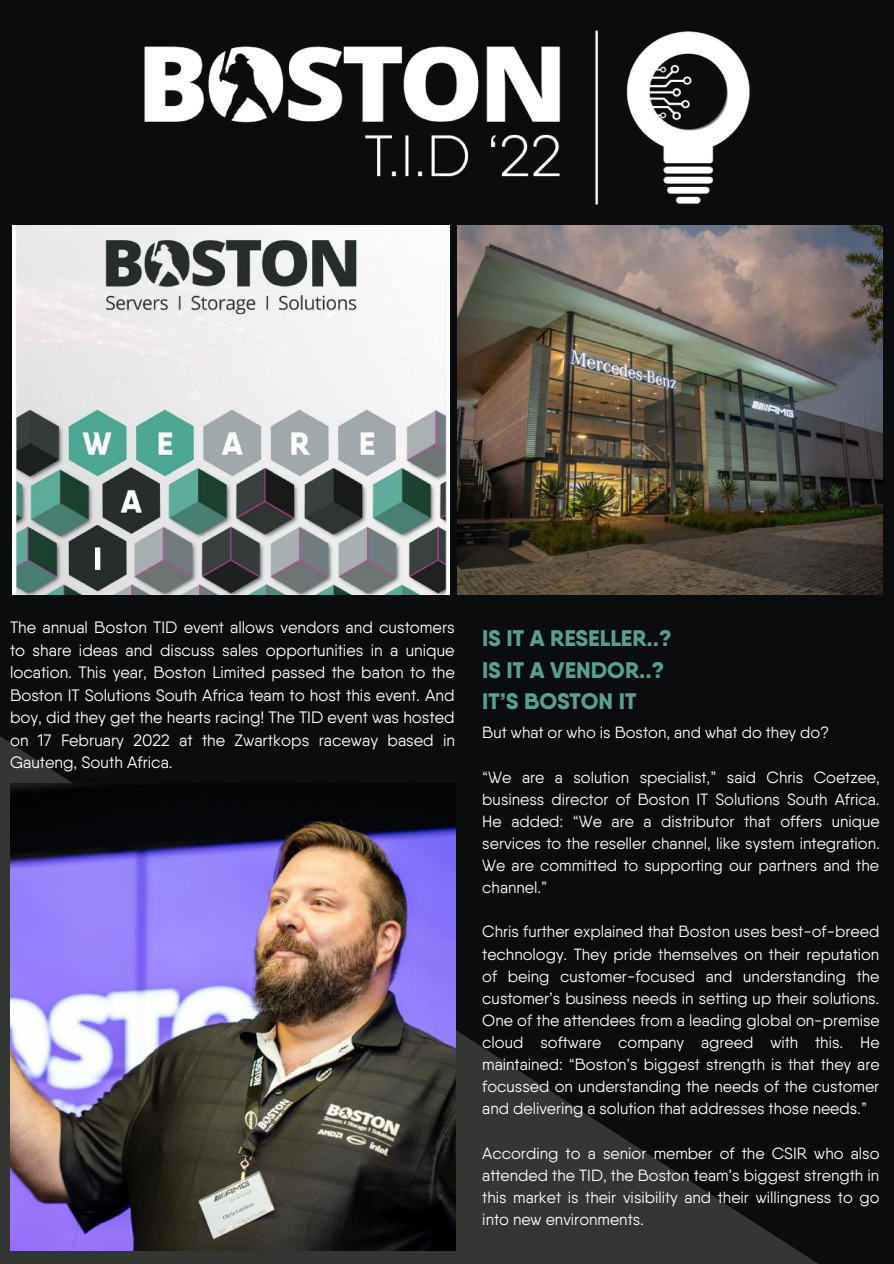
<style>
.page{position:relative;width:894px;height:1264px;background:#fff}
.page>*{position:absolute;margin:0;border:0;box-sizing:border-box;transform-origin:0 0}
.t1{font:800 22.5px/31.5px "Qanelas";color:#58a090}
.t2{font:16.5px/22.5px "Qanelas";color:#fff;text-align:justify}
.t3{font:16.2px/22px "Qanelas";color:#fff;text-align:justify}
</style>
<div class="page">
<div style="left:0;top:0;width:893px;height:1263px;background:#0a0c0e"></div>
<svg style="left:0;top:736px;width:817px;height:527px"></svg>
<img style="left:12px;top:225px;width:437px;height:370px">
<img style="left:10px;top:783px;width:445px;height:467px">
<img style="left:457px;top:225px;width:424px;height:370px">
<img style="left:144px;top:30px;width:606px;height:175px">
<p class="t2" style="left:10px;top:616px;width:446px">The annual Boston TID event allows vendors and customers to share ideas and discuss sales opportunities in a unique location. This year, Boston Limited passed the baton to the Boston IT Solutions South Africa team to host this event. And boy, did they get the hearts racing! The TID event was hosted on 17 February 2022 at the Zwartkops raceway based in Gauteng, South Africa.</p>
<h1 class="t1" style="left:482px;top:622px;width:191px">IS IT A RESELLER..?<br>IS IT A VENDOR..?<br>IT’S BOSTON IT</h1>
<p class="t3" style="left:482px;top:721px;width:348px">But what or who is Boston, and what do they do?</p>
<p class="t3" style="left:482px;top:766px;width:399px">“We are a solution specialist,” said Chris Coetzee, business director of Boston IT Solutions South Africa.<br>He added: “We are a distributor that offers unique services to the reseller channel, like system integration.<br>We are committed to supporting our partners and the channel.”</p>
<p class="t3" style="left:482px;top:920px;width:399px">Chris further explained that Boston uses best-of-breed technology. They pride themselves on their reputation of being customer-focused and understanding the customer’s business needs in setting up their solutions.<br>One of the attendees from a leading global on-premise cloud software company agreed with this. He maintained: “Boston’s biggest strength is that they are focussed on understanding the needs of the customer and delivering a solution that addresses those needs.”</p>
<p class="t3" style="left:482px;top:1141px;width:398px">According to a senior member of the CSIR who also attended the TID, the Boston team’s biggest strength in this market is their visibility and their willingness to go into new environments.</p>
</div>
